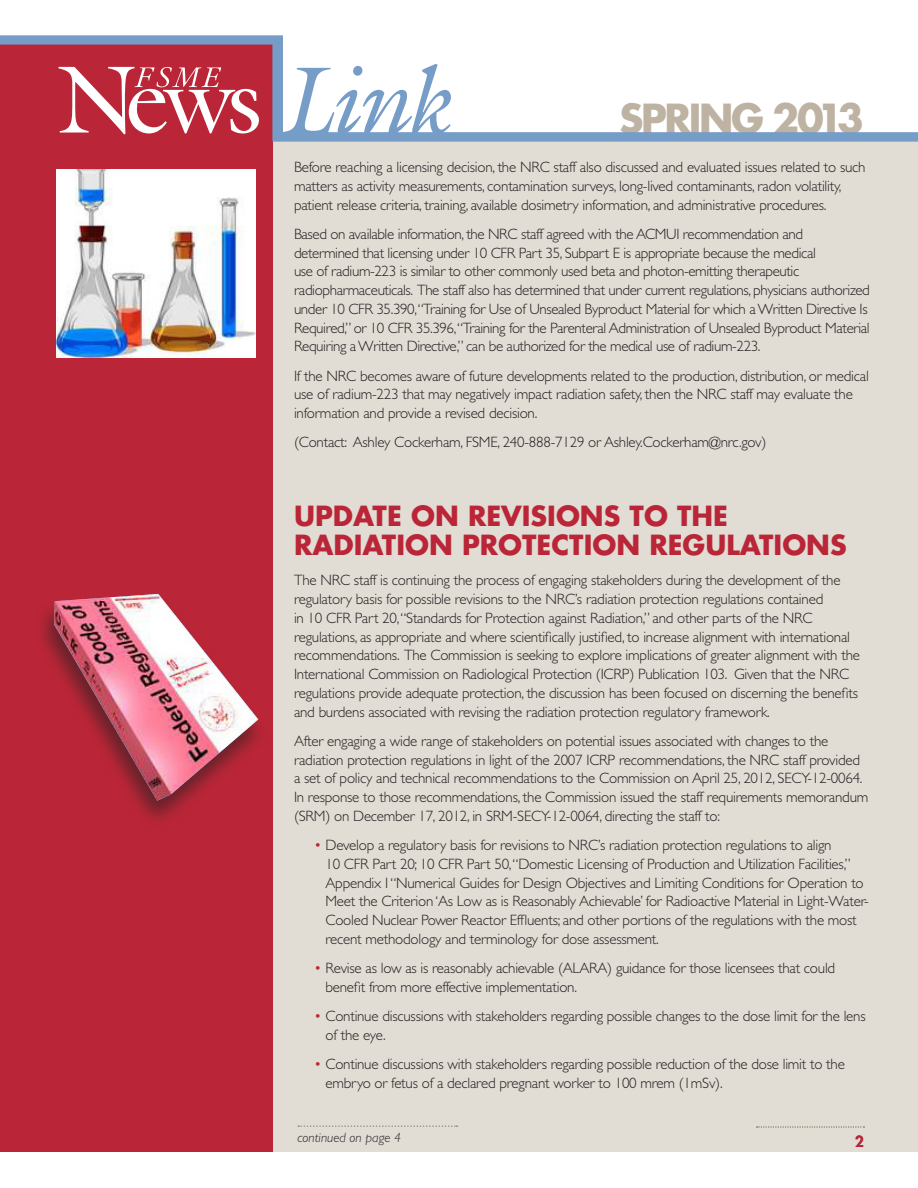
<style>
.page{position:relative;width:918px;height:1188px;background:#fff}
.page>*{position:absolute;margin:0;border:0;box-sizing:border-box;transform-origin:0 0}
.MEDIUM_SUBHEAD{font:700 39px "Futura Std";letter-spacing:-.06em;color:#beb3a2}
.Medium_Head{font:700 27px/28.5px "Futura Std";color:#ba2637}
.BODY_TEXT_1{font:300 15px/18.8px "Gill Sans Std";letter-spacing:-.015em;color:#231f20}
.Continued{font:800 15px "Futura Std";color:#ba2637}
.Continued-2{font:italic 300 13.5px "Gill Sans Std";color:#231f20}
.s1{color:#ba2637}
</style>
<div class="page">
<div style="left:0;top:141px;width:918px;height:1011px;background:#e1dcd4"></div>
<div style="left:0;top:40px;width:272px;height:1112px;background:#ba2637"></div>
<svg style="left:0;top:36px;width:918px;height:105px"></svg>
<svg style="left:58px;top:67px;width:201px;height:67px"></svg>
<svg style="left:757px;top:1126px;width:107px;height:2px"></svg>
<svg style="left:298px;top:1125px;width:160px;height:2px"></svg>
<img style="left:57px;top:170px;width:199px;height:187px">
<div style="left:35px;top:593px;width:233px;height:235px;background:#231f20;opacity:.55"></div>
<img style="left:54px;top:594px;width:204px;height:207px">
<p class="MEDIUM_SUBHEAD" style="left:619px;top:92px;width:246px">SPRING 2013</p>
<p class="BODY_TEXT_1" style="left:294px;top:158px;width:573px">Before reaching a licensing decision, the NRC staff also discussed and evaluated issues related to such matters as activity measurements, contamination surveys, long-lived contaminants, radon volatility, patient release criteria, training, available dosimetry information, and administrative procedures.</p>
<p class="BODY_TEXT_1" style="left:294px;top:225px;width:577px">Based on available information, the NRC staff agreed with the ACMUI recommendation and determined that licensing under 10 CFR Part 35, Subpart E is appropriate because the medical<br>use of radium-223 is similar to other commonly used beta and photon-emitting therapeutic radiopharmaceuticals. The staff also has determined that under current regulations, physicians authorized under 10 CFR 35.390,“Training for Use of Unsealed Byproduct Material for which a Written Directive Is Required,” or 10 CFR 35.396,“Training for the Parenteral Administration of Unsealed Byproduct Material Requiring a Written Directive,” can be authorized for the medical use of radium-223.</p>
<p class="BODY_TEXT_1" style="left:294px;top:366px;width:576px">If the NRC becomes aware of future developments related to the production, distribution, or medical use of radium-223 that may negatively impact radiation safety, then the NRC staff may evaluate the information and provide a revised decision.</p>
<p class="BODY_TEXT_1" style="left:294px;top:433px;width:474px">(Contact: Ashley Cockerham, FSME, 240-888-7129 or Ashley.Cockerham@nrc.gov)</p>
<p class="Medium_Head" style="left:294px;top:502px;width:554px">UPDATE ON REVISIONS TO THE<br>RADIATION PROTECTION REGULATIONS</p>
<p class="BODY_TEXT_1" style="left:294px;top:571px;width:567px">The NRC staff is continuing the process of engaging stakeholders during the development of the regulatory basis for possible revisions to the NRC’s radiation protection regulations contained<br>in 10 CFR Part 20, “Standards for Protection against Radiation,” and other parts of the NRC regulations, as appropriate and where scientifically justified, to increase alignment with international recommendations. The Commission is seeking to explore implications of greater alignment with the International Commission on Radiological Protection (ICRP) Publication 103. Given that the NRC regulations provide adequate protection, the discussion has been focused on discerning the benefits and burdens associated with revising the radiation protection regulatory framework.</p>
<p class="BODY_TEXT_1" style="left:294px;top:732px;width:576px">After engaging a wide range of stakeholders on potential issues associated with changes to the radiation protection regulations in light of the 2007 ICRP recommendations, the NRC staff provided a set of policy and technical recommendations to the Commission on April 25, 2012, SECY-12-0064.<br>In response to those recommendations, the Commission issued the staff requirements memorandum (SRM) on December 17, 2012, in SRM-SECY-12-0064, directing the staff to:</p>
<p class="BODY_TEXT_1" style="left:325px;top:836px;width:545px;text-indent:-11px"><span class="s1">•</span> Develop a regulatory basis for revisions to NRC’s radiation protection regulations to align<br>10 CFR Part 20; 10 CFR Part 50, “Domestic Licensing of Production and Utilization Facilities,” Appendix I “Numerical Guides for Design Objectives and Limiting Conditions for Operation to Meet the Criterion ‘As Low as is Reasonably Achievable’ for Radioactive Material in Light-Water-Cooled Nuclear Power Reactor Effluents; and other portions of the regulations with the most recent methodology and terminology for dose assessment.</p>
<p class="BODY_TEXT_1" style="left:325px;top:959px;width:511px;text-indent:-11px"><span class="s1">•</span> Revise as low as is reasonably achievable (ALARA) guidance for those licensees that could benefit from more effective implementation.</p>
<p class="BODY_TEXT_1" style="left:325px;top:1007px;width:542px;text-indent:-11px"><span class="s1">•</span> Continue discussions with stakeholders regarding possible changes to the dose limit for the lens of the eye.</p>
<p class="BODY_TEXT_1" style="left:325px;top:1055px;width:521px;text-indent:-11px"><span class="s1">•</span> Continue discussions with stakeholders regarding possible reduction of the dose limit to the embryo or fetus of a declared pregnant worker to 100 mrem (1mSv).</p>
<p class="Continued-2" style="left:297px;top:1130px;width:105px">continued on page 4</p>
<p class="Continued" style="left:855px;top:1132px;width:10px">2</p>
</div>
